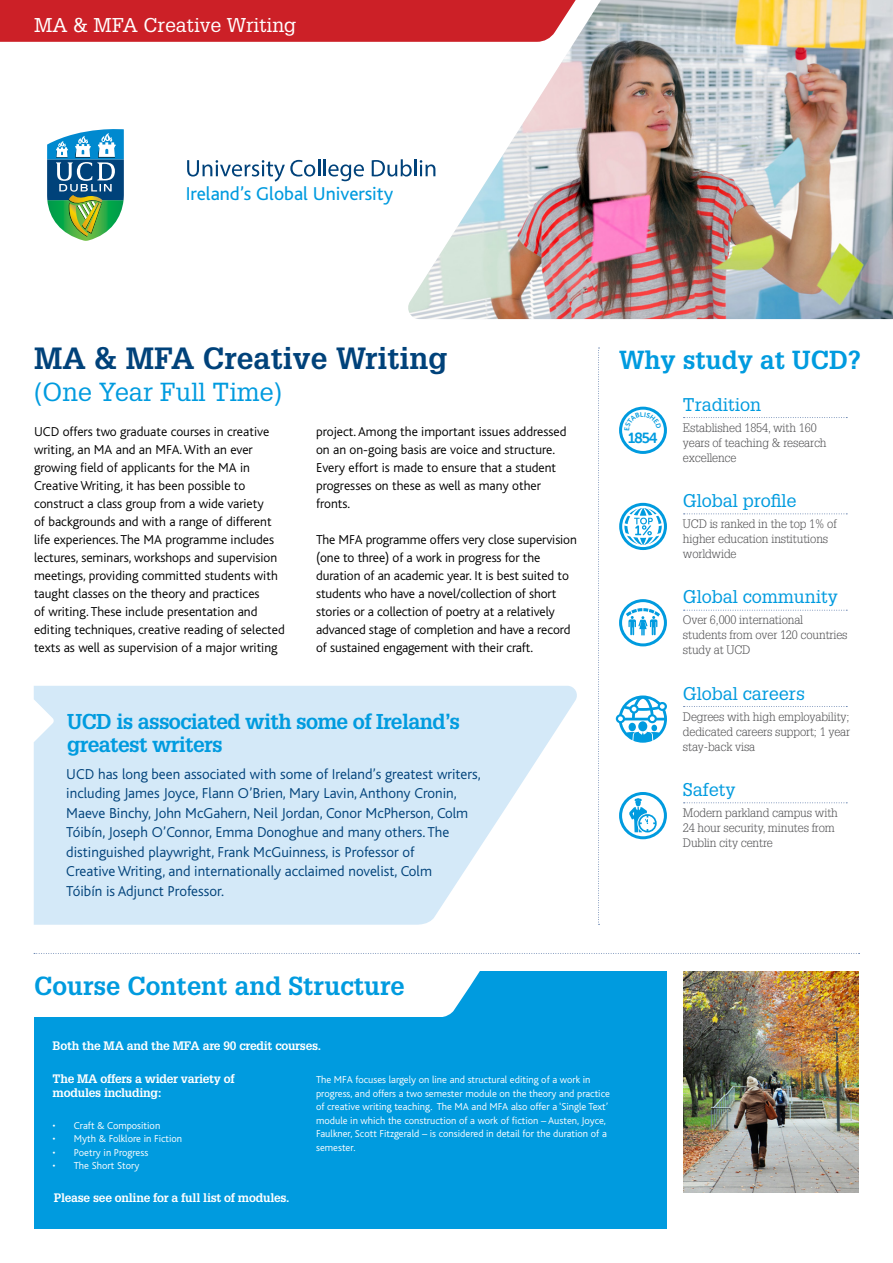
<style>
.page{position:relative;width:893px;height:1263px;background:#fff}
.page>*{position:absolute;margin:0;border:0;box-sizing:border-box;transform-origin:0 0}
.t1{font:700 30px "Glypha";color:#00427a}
.t2{font:700 25.5px "Glypha";color:#009bdf}
.t3{font:25.5px "Glypha";color:#009bdf}
.t4{font:700 21px/23.2px "Glypha";letter-spacing:-.03em;color:#009bdf}
.t5{font:19.5px "Bliss";color:#009bdf}
.t6{font:19.5px "Glypha";color:#fff}
.t7{font:18px "Glypha";color:#009bdf}
.t8{font:300 15px/19.5px "Bliss";color:#00427a}
.t9{font:14.7px "Museo Sans W01 Rounded 700";color:#009bdf}
.t10{font:300 13.5px/18px "Bliss";color:#000}
.t11{font:300 12px/15px "Glypha";letter-spacing:-.01em;color:#4d4d4f}
.t12{font:700 12px/13.5px "Glypha";letter-spacing:-.02em;color:#fff}
.t13{font:300 10.5px/13.5px "Bliss";color:#fff}
</style>
<div class="page">
<svg style="left:47px;top:129px;width:77px;height:112px"></svg>
<svg style="left:187px;top:159px;width:177px;height:23px"></svg>
<svg style="left:372px;top:159px;width:33px;height:18px"></svg>
<div style="left:0;top:0;width:405px;height:42px;background:#cc2027"></div>
<img style="left:407px;top:0;width:486px;height:319px">
<div style="left:34px;top:971px;width:633px;height:258px;background:#009bdf"></div>
<div style="left:33px;top:953px;width:447px;height:64px;background:#fff"></div>
<svg style="left:54px;top:686px;width:523px;height:239px;fill:#d4e9f8"></svg>
<svg style="left:34px;top:953px;width:826px;height:1px"></svg>
<svg style="left:598px;top:348px;width:1px;height:577px"></svg>
<svg style="left:33px;top:686px;width:21px;height:239px"></svg>
<svg style="left:683px;top:417px;width:164px;height:1px"></svg>
<svg style="left:683px;top:513px;width:164px;height:1px"></svg>
<svg style="left:683px;top:610px;width:164px;height:1px"></svg>
<svg style="left:683px;top:706px;width:164px;height:1px"></svg>
<svg style="left:683px;top:802px;width:164px;height:1px"></svg>
<svg style="left:619px;top:792px;width:48px;height:47px"></svg>
<svg style="left:619px;top:503px;width:48px;height:47px"></svg>
<svg style="left:616px;top:695px;width:51px;height:48px"></svg>
<svg style="left:619px;top:599px;width:48px;height:48px"></svg>
<img style="left:683px;top:971px;width:176px;height:222px">
<svg style="left:619px;top:407px;width:48px;height:47px"></svg>
<h3 class="t6" style="left:34px;top:13px;width:264px">MA &amp; MFA Creative Writing</h3>
<h3 class="t5" style="left:186px;top:183px;width:209px">Ireland’s Global University</h3>
<h1 class="t1" style="left:34px;top:340px;width:415px">MA &amp; MFA Creative Writing</h1>
<h2 class="t3" style="left:34px;top:376px;width:250px">(One Year Full Time)</h2>
<p class="t10" style="left:34px;top:423px;width:252px">UCD offers two graduate courses in creative writing, an MA and an MFA. With an ever growing field of applicants for the MA in Creative Writing, it has been possible to construct a class group from a wide variety<br>of backgrounds and with a range of different life experiences. The MA programme includes lectures, seminars, workshops and supervision meetings, providing committed students with taught classes on the theory and practices<br>of writing. These include presentation and editing techniques, creative reading of selected texts as well as supervision of a major writing</p>
<p class="t10" style="left:316px;top:423px;width:252px">project. Among the important issues addressed on an on-going basis are voice and structure.<br>Every effort is made to ensure that a student progresses on these as well as many other fronts.</p>
<p class="t10" style="left:316px;top:531px;width:262px">The MFA programme offers very close supervision (one to three) of a work in progress for the duration of an academic year. It is best suited to students who have a novel/collection of short stories or a collection of poetry at a relatively advanced stage of completion and have a record of sustained engagement with their craft.</p>
<h3 class="t4" style="left:67px;top:709px;width:394px">UCD is associated with some of Ireland’s greatest writers</h3>
<p class="t8" style="left:66px;top:764px;width:416px">UCD has long been associated with some of Ireland’s greatest writers, including James Joyce, Flann O’Brien, Mary Lavin, Anthony Cronin, Maeve Binchy, John McGahern, Neil Jordan, Conor McPherson, Colm Tóibín, Joseph O’Connor, Emma Donoghue and many others. The distinguished playwright, Frank McGuinness, is Professor of<br>Creative Writing, and internationally acclaimed novelist, Colm<br>Tóibín is Adjunct Professor.</p>
<h2 class="t2" style="left:619px;top:344px;width:243px">Why study at UCD?</h2>
<h3 class="t7" style="left:683px;top:393px;width:80px">Tradition</h3>
<p class="t11" style="left:683px;top:420px;width:145px">Established 1854, with 160 years of teaching &amp; research excellence</p>
<p class="t9" style="left:628px;top:429px;width:31px">1854</p>
<h3 class="t7" style="left:683px;top:490px;width:115px">Global profile</h3>
<p class="t11" style="left:683px;top:516px;width:155px">UCD is ranked in the top 1% of higher education institutions worldwide</p>
<h3 class="t7" style="left:683px;top:586px;width:157px">Global community</h3>
<p class="t11" style="left:683px;top:613px;width:166px">Over 6,000 international students from over 120 countries study at UCD</p>
<h3 class="t7" style="left:683px;top:682px;width:124px">Global careers</h3>
<p class="t11" style="left:683px;top:709px;width:169px;text-align:justify">Degrees with high employability; dedicated careers support; 1 year stay-back visa</p>
<h3 class="t7" style="left:683px;top:778px;width:54px">Safety</h3>
<p class="t11" style="left:683px;top:805px;width:156px">Modern parkland campus with<br>24 hour security, minutes from<br>Dublin city centre</p>
<h2 class="t2" style="left:34px;top:969px;width:372px">Course Content and Structure</h2>
<p class="t12" style="left:53px;top:1038px;width:270px">Both the MA and the MFA are 90 credit courses.</p>
<p class="t12" style="left:53px;top:1072px;width:184px">The MA offers a wider variety of modules including:</p>
<p class="t13" style="left:53px;top:1119px;width:109px">• Craft &amp; Composition</p>
<p class="t13" style="left:53px;top:1132px;width:131px">• Myth &amp; Folklore in Fiction</p>
<p class="t13" style="left:53px;top:1146px;width:97px">• Poetry in Progress</p>
<p class="t13" style="left:53px;top:1159px;width:88px">• The Short Story</p>
<p class="t12" style="left:54px;top:1191px;width:237px">Please see online for a full list of modules.</p>
<p class="t13" style="left:316px;top:1073px;width:295px">The MFA focuses largely on line and structural editing of a work in progress, and offers a two semester module on the theory and practice of creative writing teaching. The MA and MFA also offer a ‘Single Text’ module in which the construction of a work of fiction – Austen, Joyce, Faulkner, Scott Fitzgerald – is considered in detail for the duration of a semester.</p>
</div>
